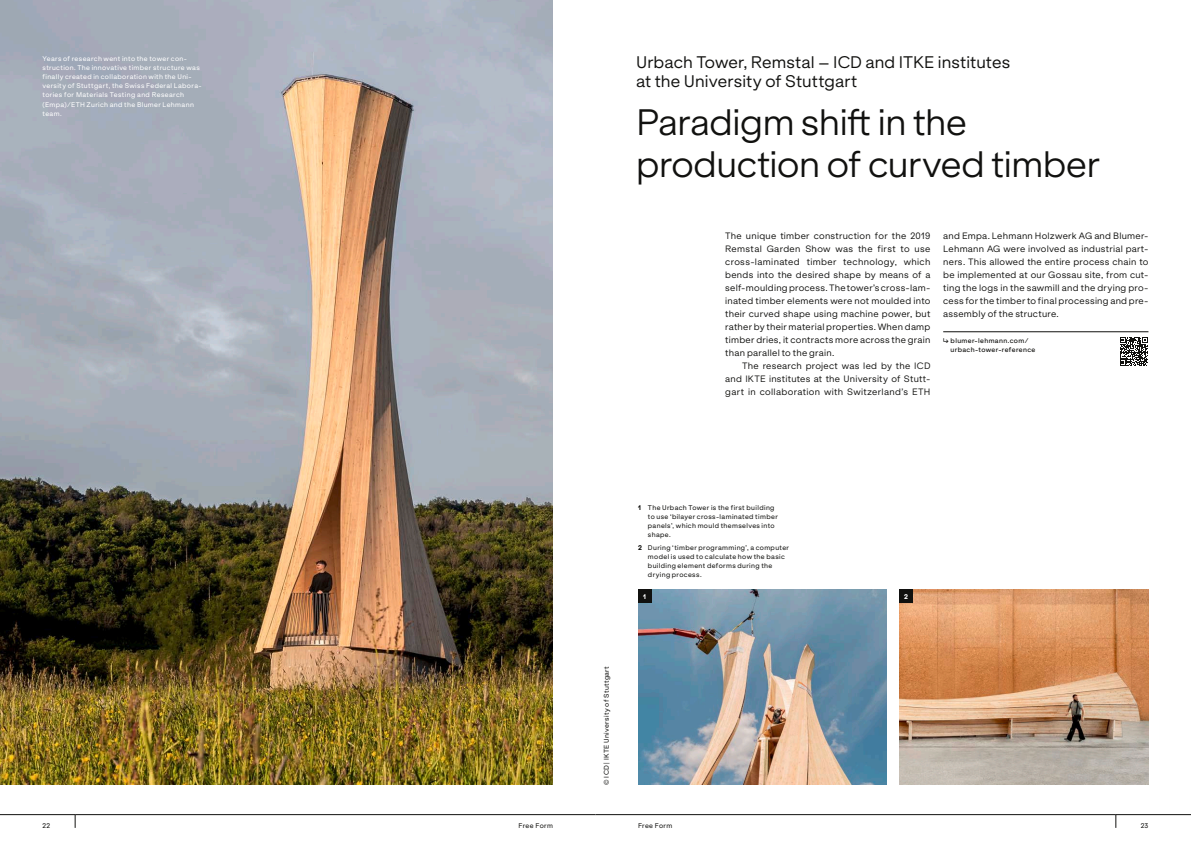
<style>
.page{position:relative;width:1191px;height:842px;background:#fff}
.page>*{position:absolute;margin:0;border:0;box-sizing:border-box;transform-origin:0 0}
.t1{font:300 35px/42px "ES Klarheit Grotesk";letter-spacing:-.01em;color:#11110f}
.t2{font:16px/19px "ES Klarheit Grotesk";letter-spacing:.005em;color:#11110f}
.t3{font:8.8px/13px "ES Klarheit Grotesk";letter-spacing:.03em;color:#11110f;text-align:justify}
.t4{font:6.5px/9px "ES Klarheit Grotesk";letter-spacing:.055em;color:#11110f}
.t5{font:6.5px/9px "ES Klarheit Grotesk";letter-spacing:.055em;color:#fff}
.t6{font:500 6.5px/9px "ES Klarheit Grotesk";letter-spacing:.06em;color:#11110f}
.t7{font:800 6.5px "ES Klarheit Grotesk";color:#fff}
.s1{font-weight:800}
</style>
<div class="page">
<hr style="left:595px;top:814px;width:520px;height:1px;background:#11110f">
<hr style="left:1115px;top:814px;width:76px;height:1px;background:#11110f">
<svg style="left:1115px;top:815px;width:1px;height:13px"></svg>
<hr style="left:0;top:814px;width:75px;height:1px;background:#11110f">
<hr style="left:75px;top:814px;width:520px;height:1px;background:#11110f">
<svg style="left:75px;top:815px;width:1px;height:13px"></svg>
<img style="left:0;top:0;width:553px;height:785px">
<hr style="left:943px;top:332px;width:205px;height:1px;background:#11110f">
<svg style="left:1120px;top:337px;width:28px;height:29px"></svg>
<img style="left:638px;top:590px;width:249px;height:195px">
<img style="left:899px;top:590px;width:249px;height:195px">
<div style="left:638px;top:590px;width:13px;height:13px;background:#11110f"></div>
<div style="left:899px;top:590px;width:13px;height:13px;background:#11110f"></div>
<p class="t5" style="left:43px;top:54px;width:161px">Years of research went into the tower con&shy;struction. The innovative timber structure was finally created in collaboration with the Uni&shy;versity of Stuttgart, the Swiss Federal Labora&shy;tories for Materials Testing and Research (Empa)/ETH Zurich and the Blumer Lehmann team.</p>
<h2 class="t2" style="left:636px;top:51px;width:375px">Urbach Tower, Remstal – ICD and ITKE institutes at the University of Stuttgart</h2>
<h1 class="t1" style="left:636px;top:98px;width:465px">Paradigm shift in the production of curved timber</h1>
<p class="t3" style="left:725px;top:228px;width:207px">The unique timber construction for the 2019<br>Remstal Garden Show was the first to use cross-laminated timber technology, which bends into the desired shape by means of a self-moulding process. The tower’s cross-lam&shy;inated timber elements were not moulded into their curved shape using machine power, but rather by their material properties. When damp timber dries, it contracts more across the grain than parallel to the grain.</p>
<p class="t3" style="left:725px;top:358px;width:207px;text-indent:17px">The research project was led by the ICD and IKTE institutes at the University of Stutt&shy;gart in collaboration with Switzerland’s ETH</p>
<p class="t3" style="left:943px;top:228px;width:207px">and Empa. Lehmann Holzwerk AG and Blumer-Lehmann AG were involved as industrial part&shy;ners. This allowed the entire process chain to be implemented at our Gossau site, from cut&shy;ting the logs in the sawmill and the drying pro&shy;cess for the timber to final processing and pre&shy;assembly of the structure.</p>
<p class="t6" style="left:950px;top:335px;width:86px;text-indent:-7px">↳ blumer-lehmann.com/ urbach-tower-reference</p>
<p class="t4" style="left:601px;top:785px;width:120px;rotate:-90deg">© ICD | IKTE University of Stuttgart</p>
<p class="t4" style="left:648px;top:502px;width:131px;text-indent:-10px"><span class="s1">1</span> The Urbach Tower is the first building to use ‘bilayer cross-laminated timber panels’, which mould themselves into shape.</p>
<p class="t4" style="left:648px;top:542px;width:143px;text-indent:-10px"><span class="s1">2</span> During ‘timber programming’, a computer model is used to calculate how the basic building element deforms during the drying process.</p>
<p class="t7" style="left:643px;top:591px;width:5px">1</p>
<p class="t7" style="left:904px;top:591px;width:5px">2</p>
<p class="t4" style="left:43px;top:820px;width:9px">22</p>
<p class="t4" style="left:518px;top:820px;width:36px">Free Form</p>
<p class="t4" style="left:638px;top:820px;width:36px">Free Form</p>
<p class="t4" style="left:1140px;top:820px;width:9px">23</p>
</div>
